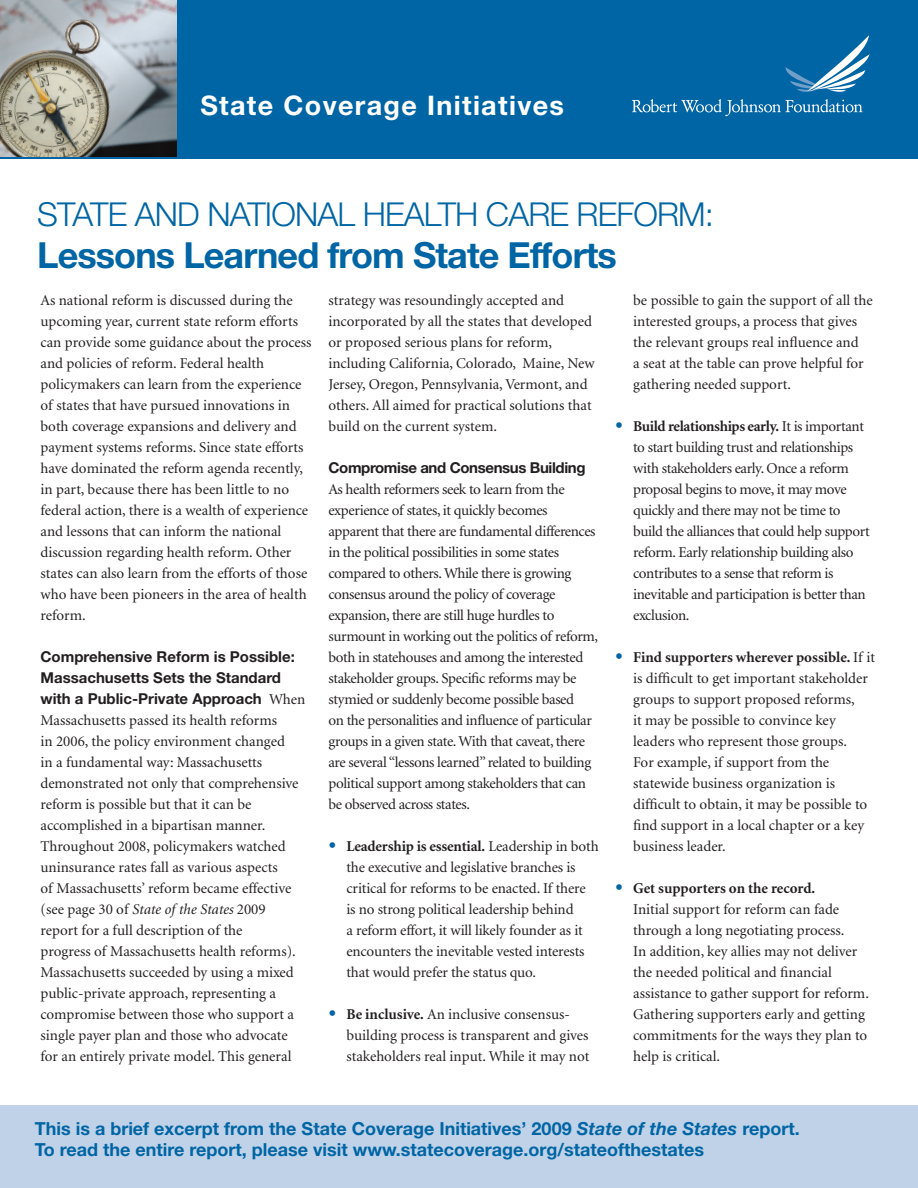
<style>
.page{position:relative;width:918px;height:1188px;background:#fff}
.page>*{position:absolute;margin:0;border:0;box-sizing:border-box;transform-origin:0 0}
.t1{font:700 36px "Helvetica Neue LT Std";letter-spacing:-.025em;color:#0065a4}
.t2{font:300 33px "Helvetica Neue LT Std";letter-spacing:-.025em;color:#0065a4}
.t3{font:700 27px "Helvetica Neue LT Std";letter-spacing:.05em;color:#fff}
.t4{font:700 18px/21.6px "Helvetica Neue LT Std";color:#0065a4}
.FINAL_body_text{font:15px/21px "Minion";letter-spacing:-.005em;color:#231f20}
.bullet{font:15px/21px "Minion";letter-spacing:-.005em;color:#231f20}
.FINAL_body_text-2{font:15px/21px "Minion";letter-spacing:-.025em;color:#231f20}
.bullet-2{font:15px/21px "Minion";letter-spacing:-.025em;color:#231f20}
.s1{font-family:"Helvetica Neue LT Std";font-weight:700}
.s2{font-style:italic}
.s3{font-size:27px;color:#0065a4}
.s4{font-weight:700}
</style>
<div class="page">
<div style="left:0;top:1105px;width:918px;height:83px;background:#c0d2e8"></div>
<div style="left:0;top:0;width:918px;height:158px;background:#0065a4"></div>
<img style="left:0;top:0;width:177px;height:157px">
<svg style="left:632px;top:35px;width:238px;height:81px"></svg>
<p class="t3" style="left:200px;top:89px;width:365px">State Coverage Initiatives</p>
<p class="t2" style="left:37px;top:194px;width:678px">STATE AND NATIONAL HEALTH CARE REFORM:</p>
<p class="t1" style="left:37px;top:233px;width:581px">Lessons Learned from State Efforts</p>
<p class="FINAL_body_text" style="left:40px;top:290px;width:273px">As national reform is discussed during the upcoming year, current state reform efforts can provide some guidance about the process and policies of reform. Federal health policymakers can learn from the experience of states that have pursued innovations in both coverage expansions and delivery and payment systems reforms. Since state efforts have dominated the reform agenda recently, in part, because there has been little to no federal action, there is a wealth of experience and lessons that can inform the national discussion regarding health reform. Other states can also learn from the efforts of those who have been pioneers in the area of health reform.</p>
<p class="FINAL_body_text" style="left:40px;top:647px;width:266px"><span class="s1">Comprehensive Reform is Possible:<br>Massachusetts Sets the Standard with a Public-Private Approach</span> When Massachusetts passed its health reforms<br>in 2006, the policy environment changed<br>in a fundamental way: Massachusetts demonstrated not only that comprehensive reform is possible but that it can be accomplished in a bipartisan manner.<br>Throughout 2008, policymakers watched uninsurance rates fall as various aspects<br>of Massachusetts’ reform became effective (see page 30 of <span class="s2">State of the States</span> 2009 report for a full description of the<br>progress of Massachusetts health reforms).<br>Massachusetts succeeded by using a mixed public-private approach, representing a compromise between those who support a single payer plan and those who advocate for an entirely private model. This general</p>
<p class="FINAL_body_text" style="left:328px;top:290px;width:268px">strategy was resoundingly accepted and incorporated by all the states that developed or proposed serious plans for reform, including California, Colorado, Maine, New Jersey, Oregon, Pennsylvania, Vermont, and others. All aimed for practical solutions that build on the current system.</p>
<p class="FINAL_body_text-2" style="left:328px;top:458px;width:271px"><span class="s1">Compromise and Consensus Building </span>As health reformers seek to learn from the experience of states, it quickly becomes apparent that there are fundamental differences in the political possibilities in some states compared to others. While there is growing consensus around the policy of coverage expansion, there are still huge hurdles to surmount in working out the politics of reform, both in statehouses and among the interested stakeholder groups. Specific reforms may be stymied or suddenly become possible based<br>on the personalities and influence of particular groups in a given state. With that caveat, there are several “lessons learned” related to building political support among stakeholders that can be observed across states.</p>
<p class="bullet" style="left:346px;top:836px;width:254px;text-indent:-18px"><span class="s3">•</span> <span class="s4">Leadership is essential.</span> Leadership in both the executive and legislative branches is critical for reforms to be enacted. If there<br>is no strong political leadership behind<br>a reform effort, it will likely founder as it encounters the inevitable vested interests that would prefer the status quo.</p>
<p class="bullet" style="left:346px;top:1004px;width:244px;text-indent:-18px"><span class="s3">•</span> <span class="s4">Be inclusive.</span> An inclusive consensus&shy;building process is transparent and gives stakeholders real input. While it may not</p>
<p class="bullet" style="left:633px;top:290px;width:241px">be possible to gain the support of all the interested groups, a process that gives the relevant groups real influence and<br>a seat at the table can prove helpful for gathering needed support.</p>
<p class="bullet-2" style="left:633px;top:416px;width:238px;text-indent:-18px"><span class="s3">•</span> <span class="s4">Build relationships early.</span> It is important to start building trust and relationships with stakeholders early. Once a reform proposal begins to move, it may move quickly and there may not be time to build the alliances that could help support reform. Early relationship building also contributes to a sense that reform is inevitable and participation is better than exclusion.</p>
<p class="bullet" style="left:633px;top:647px;width:243px;text-indent:-18px"><span class="s3">•</span> <span class="s4">Find supporters wherever possible.</span> If it is difficult to get important stakeholder groups to support proposed reforms,<br>it may be possible to convince key leaders who represent those groups.<br>For example, if support from the statewide business organization is difficult to obtain, it may be possible to find support in a local chapter or a key business leader.</p>
<p class="bullet" style="left:633px;top:878px;width:237px;text-indent:-18px"><span class="s3">•</span> <span class="s4">Get supporters on the record.<br></span>Initial support for reform can fade through a long negotiating process.<br>In addition, key allies may not deliver the needed political and financial assistance to gather support for reform.<br>Gathering supporters early and getting commitments for the ways they plan to help is critical.</p>
<p class="t4" style="left:35px;top:1117px;width:766px">This is a brief excerpt from the State Coverage Initiatives’ 2009 <span class="s2">State of the States</span> report.<br>To read the entire report, please visit www.statecoverage.org/stateofthestates</p>
</div>
